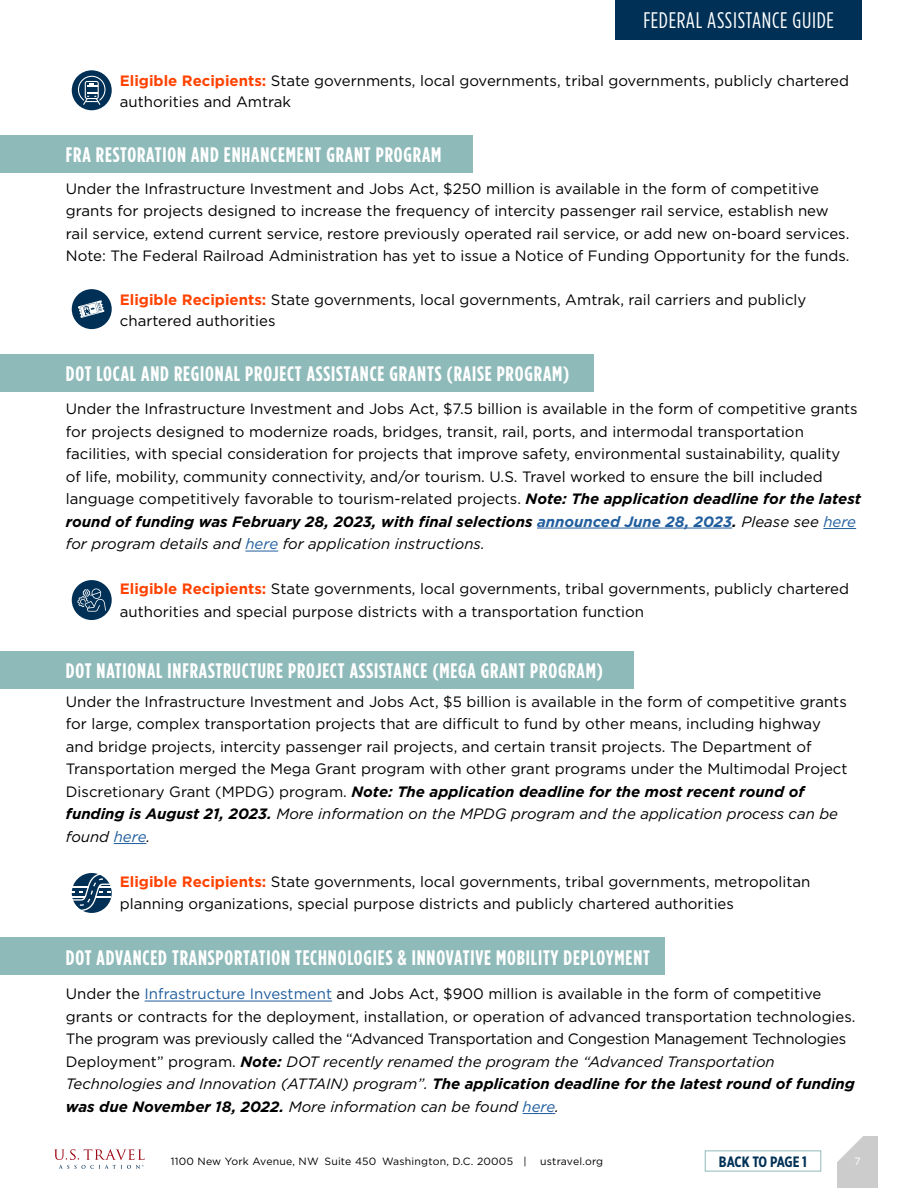
<style>
.page{position:relative;width:918px;height:1188px;background:#fff}
.page>*{position:absolute;margin:0;border:0;box-sizing:border-box;transform-origin:0 0}
.t1{font:22.5px "Gotham Condensed";letter-spacing:.03em;color:#fff}
.t2{font:700 21px "Gotham Condensed";letter-spacing:.04em;color:#fff}
.t3{font:15px/22.5px "Gotham";color:#000}
.t4{font:700 15px "Gotham X Narrow";letter-spacing:-.025em;color:#003055}
.t5{font:10.5px "Gotham";letter-spacing:.02em;color:#000}
.t6{font:10.5px "Gotham";color:#fff}
.t7{font:700 3px "Gotham X Narrow";color:#003055}
.s1{font-weight:700;color:#ff4200}
.s2{font-weight:700;font-style:italic}
.s3{font-weight:700;font-style:italic;color:#215e9e}
.s4{font-style:italic}
.s5{font-style:italic;color:#215e9e}
.s6{color:#215e9e}
</style>
<div class="page">
<div style="left:838px;top:1137px;width:40px;height:51px;background:#ccc"></div>
<svg style="left:54px;top:1149px;width:91px;height:20px"></svg>
<svg style="left:837px;top:1136px;width:28px;height:29px"></svg>
<div style="left:616px;top:0;width:246px;height:40px;background:#003055"></div>
<hr style="left:537px;top:528px;width:195px;height:1px;background:#215e9e">
<hr style="left:823px;top:528px;width:33px;height:1px;background:#215e9e">
<hr style="left:245px;top:551px;width:33px;height:1px;background:#215e9e">
<hr style="left:114px;top:843px;width:32px;height:1px;background:#215e9e">
<hr style="left:145px;top:1001px;width:187px;height:1px;background:#215e9e">
<hr style="left:523px;top:1113px;width:32px;height:1px;background:#215e9e">
<div style="left:0;top:651px;width:633px;height:38px;background:#8ebab9"></div>
<div style="left:0;top:938px;width:664px;height:37px;background:#8ebab9"></div>
<div style="left:72px;top:580px;width:40px;height:40px;background:#003055;border-radius:50%"></div>
<svg style="left:78px;top:589px;width:28px;height:23px"></svg>
<svg style="left:72px;top:873px;width:40px;height:40px"></svg>
<svg style="left:71px;top:873px;width:40px;height:38px"></svg>
<div style="left:0;top:354px;width:594px;height:38px;background:#8ebab9"></div>
<div style="left:72px;top:289px;width:40px;height:40px;background:#003055;border-radius:50%"></div>
<svg style="left:78px;top:300px;width:26px;height:18px"></svg>
<div style="left:0;top:135px;width:473px;height:38px;background:#8ebab9"></div>
<div style="left:72px;top:70px;width:40px;height:40px;background:#003055;border-radius:50%"></div>
<svg style="left:78px;top:76px;width:28px;height:29px"></svg>
<h1 class="t1" style="left:643px;top:7px;width:192px">FEDERAL ASSISTANCE GUIDE</h1>
<p class="t3" style="left:120px;top:69px;width:731px;line-height:21px"><span class="s1">Eligible Recipients:</span> State governments, local governments, tribal governments, publicly chartered authorities and Amtrak</p>
<h2 class="t2" style="left:66px;top:143px;width:377px">FRA RESTORATION AND ENHANCEMENT GRANT PROGRAM</h2>
<p class="t3" style="left:66px;top:177px;width:785px">Under the Infrastructure Investment and Jobs Act, $250 million is available in the form of competitive grants for projects designed to increase the frequency of intercity passenger rail service, establish new rail service, extend current service, restore previously operated rail service, or add new on-board services.<br>Note: The Federal Railroad Administration has yet to issue a Notice of Funding Opportunity for the funds.</p>
<p class="t3" style="left:120px;top:288px;width:688px;line-height:21px"><span class="s1">Eligible Recipients:</span> State governments, local governments, Amtrak, rail carriers and publicly chartered authorities</p>
<p class="t7" style="left:100px;top:302px;width:11px;rotate:75deg">TICKET</p>
<h2 class="t2" style="left:66px;top:362px;width:505px">DOT LOCAL AND REGIONAL PROJECT ASSISTANCE GRANTS (RAISE PROGRAM)</h2>
<p class="t3" style="left:66px;top:397px;width:797px">Under the Infrastructure Investment and Jobs Act, $7.5 billion is available in the form of competitive grants for projects designed to modernize roads, bridges, transit, rail, ports, and intermodal transportation facilities, with special consideration for projects that improve safety, environmental sustainability, quality<br>of life, mobility, community connectivity, and/or tourism. U.S. Travel worked to ensure the bill included language competitively favorable to tourism-related projects. <span class="s2">Note: The application deadline for the latest round of funding was February 28, 2023, with final selections</span> <span class="s3">announced June 28, 2023</span><span class="s2">.</span> <span class="s4">Please see</span> <span class="s5">here </span><span class="s4">for program details and</span> <span class="s5">here</span> <span class="s4">for application instructions.</span></p>
<p class="t3" style="left:120px;top:577px;width:731px"><span class="s1">Eligible Recipients:</span> State governments, local governments, tribal governments, publicly chartered authorities and special purpose districts with a transportation function</p>
<h2 class="t2" style="left:66px;top:658px;width:539px">DOT NATIONAL INFRASTRUCTURE PROJECT ASSISTANCE (MEGA GRANT PROGRAM)</h2>
<p class="t3" style="left:66px;top:690px;width:783px">Under the Infrastructure Investment and Jobs Act, $5 billion is available in the form of competitive grants for large, complex transportation projects that are difficult to fund by other means, including highway and bridge projects, intercity passenger rail projects, and certain transit projects. The Department of Transportation merged the Mega Grant program with other grant programs under the Multimodal Project Discretionary Grant (MPDG) program. <span class="s2">Note: The application deadline for the most recent round of funding is August 21, 2023.</span> <span class="s4">More information on the MPDG program and the application process can be found</span> <span class="s5">here</span><span class="s4">.</span></p>
<p class="t3" style="left:120px;top:870px;width:692px"><span class="s1">Eligible Recipients:</span> State governments, local governments, tribal governments, metropolitan planning organizations, special purpose districts and publicly chartered authorities</p>
<h2 class="t2" style="left:66px;top:945px;width:586px">DOT ADVANCED TRANSPORTATION TECHNOLOGIES &amp; INNOVATIVE MOBILITY DEPLOYMENT</h2>
<p class="t3" style="left:66px;top:982px;width:791px">Under the <span class="s6">Infrastructure Investment</span> and Jobs Act, $900 million is available in the form of competitive grants or contracts for the deployment, installation, or operation of advanced transportation technologies.<br>The program was previously called the “Advanced Transportation and Congestion Management Technologies Deployment” program. <span class="s2">Note:</span> <span class="s4">DOT recently renamed the program the “Advanced Transportation Technologies and Innovation (ATTAIN) program”.</span> <span class="s2">The application deadline for the latest round of funding was due November 18, 2022.</span> <span class="s4">More information can be found</span> <span class="s5">here</span><span class="s4">.</span></p>
<p class="t5" style="left:171px;top:1154px;width:357px">1100 New York Avenue, NW Suite 450 Washington, D.C. 20005 |</p>
<p class="t5" style="left:540px;top:1154px;width:64px">ustravel.org</p>
<p class="t6" style="left:855px;top:1154px;width:8px">7</p>
<p class="t4" style="left:719px;top:1152px;width:90px">BACK TO PAGE 1</p>
</div>
